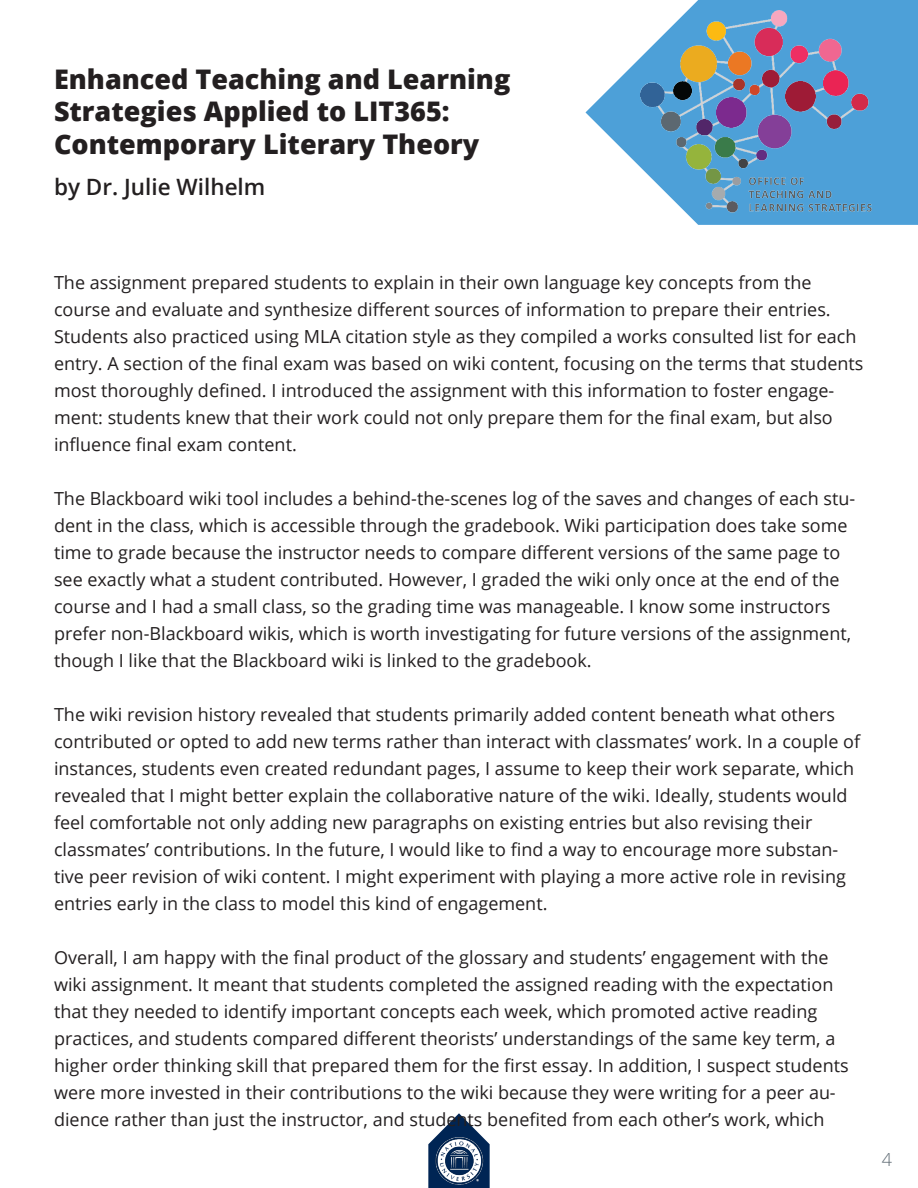
<style>
.page{position:relative;width:918px;height:1188px;background:#fff}
.page>*{position:absolute;margin:0;border:0;box-sizing:border-box;transform-origin:0 0}
.t1{font:800 27px/32.4px "Open Sans";color:#231f20}
.t2{font:600 22.5px "Open Sans";color:#231f20}
.t3{font:18px/27px "Open Sans";color:#231f20}
.t4{font:300 18px "Open Sans";color:#5b6770}
</style>
<div class="page">
<svg style="left:585px;top:0;width:333px;height:225px;fill:#4da0d8"></svg>
<img style="left:641px;top:10px;width:232px;height:205px">
<svg style="left:428px;top:1113px;width:62px;height:75px"></svg>
<img style="left:428px;top:1138px;width:62px;height:48px">
<h1 class="t1" style="left:54px;top:61px;width:458px">Enhanced Teaching and Learning<br>Strategies Applied to LIT365:<br>Contemporary Literary Theory</h1>
<p class="t2" style="left:54px;top:171px;width:213px">by Dr. Julie Wilhelm</p>
<p class="t3" style="left:54px;top:269px;width:811px">The assignment prepared students to explain in their own language key concepts from the course and evaluate and synthesize different sources of information to prepare their entries.<br>Students also practiced using MLA citation style as they compiled a works consulted list for each entry. A section of the final exam was based on wiki content, focusing on the terms that students most thoroughly defined. I introduced the assignment with this information to foster engage&shy;ment: students knew that their work could not only prepare them for the final exam, but also influence final exam content.</p>
<p class="t3" style="left:54px;top:485px;width:803px">The Blackboard wiki tool includes a behind-the-scenes log of the saves and changes of each stu&shy;dent in the class, which is accessible through the gradebook. Wiki participation does take some time to grade because the instructor needs to compare different versions of the same page to see exactly what a student contributed. However, I graded the wiki only once at the end of the course and I had a small class, so the grading time was manageable. I know some instructors prefer non-Blackboard wikis, which is worth investigating for future versions of the assignment, though I like that the Blackboard wiki is linked to the gradebook.</p>
<p class="t3" style="left:54px;top:701px;width:808px">The wiki revision history revealed that students primarily added content beneath what others contributed or opted to add new terms rather than interact with classmates’ work. In a couple of instances, students even created redundant pages, I assume to keep their work separate, which revealed that I might better explain the collaborative nature of the wiki. Ideally, students would feel comfortable not only adding new paragraphs on existing entries but also revising their classmates’ contributions. In the future, I would like to find a way to encourage more substan&shy;tive peer revision of wiki content. I might experiment with playing a more active role in revising entries early in the class to model this kind of engagement.</p>
<p class="t3" style="left:54px;top:944px;width:796px">Overall, I am happy with the final product of the glossary and students’ engagement with the wiki assignment. It meant that students completed the assigned reading with the expectation that they needed to identify important concepts each week, which promoted active reading practices, and students compared different theorists’ understandings of the same key term, a higher order thinking skill that prepared them for the first essay. In addition, I suspect students were more invested in their contributions to the wiki because they were writing for a peer au&shy;dience rather than just the instructor, and students benefited from each other’s work, which</p>
<p class="t4" style="left:882px;top:1147px;width:12px">4</p>
</div>
